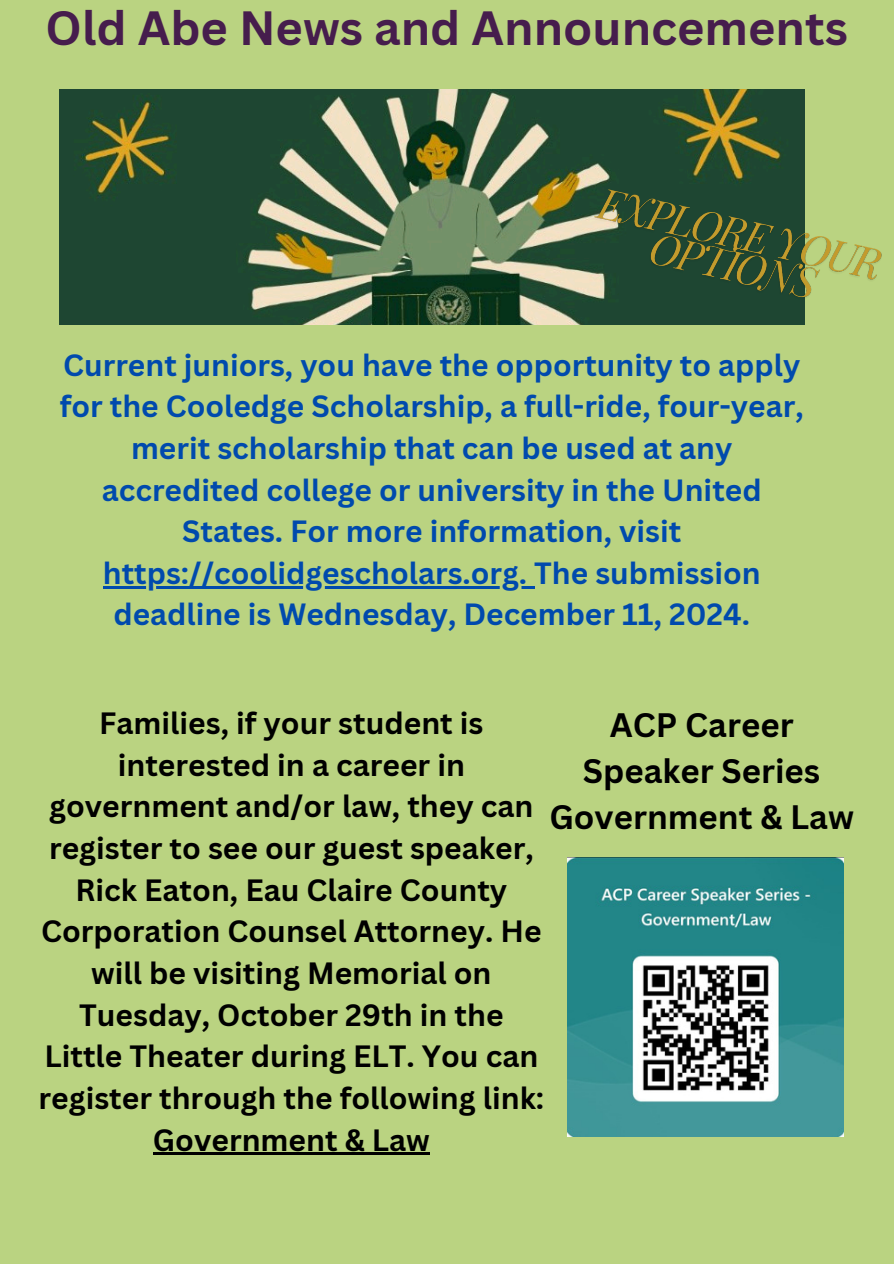
<style>
.page{position:relative;width:894px;height:1264px;background:#fff}
.page>*{position:absolute;margin:0;border:0;box-sizing:border-box;transform-origin:0 0}
.t1{font:700 46.8px "Canva Sans";color:#461d4d}
.t2{font:700 33px/46.2px "Canva Sans";color:#000;text-align:center}
.t3{font:700 30px/41.7px "Canva Sans";color:#000;text-align:center}
.t4{font:700 29.85px/41.7px "Canva Sans";color:#004aad;text-align:center}
</style>
<div class="page">
<div style="left:0;top:0;width:893px;height:1263px;background:#bad381"></div>
<img style="left:59px;top:89px;width:745px;height:235px">
<img style="left:567px;top:857px;width:276px;height:279px">
<img style="left:579px;top:171px;width:303px;height:153px">
<hr style="left:103px;top:586px;width:431px;height:2px;background:#004aad">
<hr style="left:153px;top:1152px;width:277px;height:2px;background:#000">
<p class="t1" style="left:46px;top:-5px;width:803px">Old Abe News and Announcements</p>
<p class="t4" style="left:60px;top:343px;width:745px">Current juniors, you have the opportunity to apply for the Cooledge Scholarship, a full-ride, four-year, merit scholarship that can be used at any accredited college or university in the United States. For more information, visit</p>
<p class="t4" style="left:103px;top:551px;width:659px">https://coolidgescholars.org. The submission deadline is Wednesday, December 11, 2024.</p>
<p class="t3" style="left:39px;top:701px;width:507px">Families, if your student is interested in a career in government and/or law, they can register to see our guest speaker,<br>Rick Eaton, Eau Claire County<br>Corporation Counsel Attorney. He will be visiting Memorial on<br>Tuesday, October 29th in the<br>Little Theater during ELT. You can register through the following link:</p>
<p class="t3" style="left:153px;top:1117px;width:278px">Government &amp; Law</p>
<p class="t2" style="left:609px;top:701px;width:185px">ACP Career</p>
<p class="t2" style="left:549px;top:747px;width:306px">Speaker Series<br>Government &amp; Law</p>
</div>
